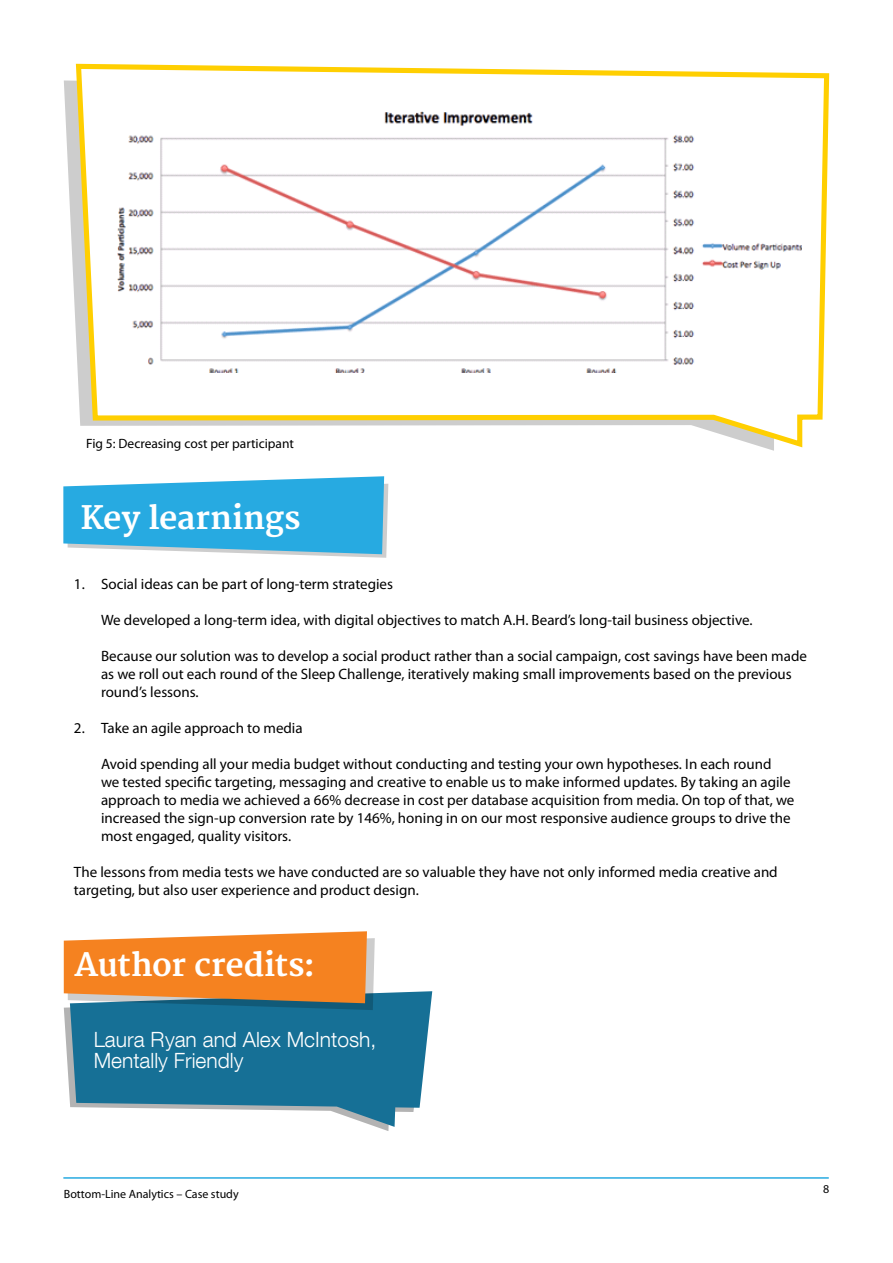
<style>
.page{position:relative;width:893px;height:1263px;background:#fff}
.page>*{position:absolute;margin:0;border:0;box-sizing:border-box;transform-origin:0 0}
.t1{font:700 31.5px "Merriweather";letter-spacing:-.005em;color:#fff}
.t2{font:300 21px/21px "Helvetica Neue LT Com";color:#fff}
.t3{font:15px/18px "Myriad Pro";color:#000}
.t4{font:13.5px "Myriad Pro";color:#000}
.t5{font:12px "Myriad Pro";color:#000}
</style>
<div class="page">
<hr style="left:63px;top:1177px;width:766px;height:2px;background:#27aae1">
<svg style="left:64px;top:1010px;width:325px;height:121px"></svg>
<svg style="left:70px;top:991px;width:362px;height:136px;background:#3f88a7"></svg>
<svg style="left:64px;top:931px;width:311px;height:79px;background:#d98a43"></svg>
<svg style="left:73px;top:63px;width:757px;height:388px"></svg>
<svg style="left:63px;top:476px;width:325px;height:82px;background:#4db7e3"></svg>
<img style="left:117px;top:112px;width:684px;height:261px">
<p class="t4" style="left:86px;top:435px;width:209px">Fig 5: Decreasing cost per participant</p>
<h1 class="t1" style="left:81px;top:499px;width:221px">Key learnings</h1>
<p class="t3" style="left:74px;top:574px;width:321px">1. Social ideas can be part of long-term strategies</p>
<p class="t3" style="left:101px;top:610px;width:653px">We developed a long-term idea, with digital objectives to match A.H. Beard’s long-tail business objective.</p>
<p class="t3" style="left:101px;top:646px;width:707px">Because our solution was to develop a social product rather than a social campaign, cost savings have been made as we roll out each round of the Sleep Challenge, iteratively making small improvements based on the previous round’s lessons.</p>
<p class="t3" style="left:74px;top:718px;width:230px">2. Take an agile approach to media</p>
<p class="t3" style="left:101px;top:754px;width:695px">Avoid spending all your media budget without conducting and testing your own hypotheses. In each round<br>we tested specific targeting, messaging and creative to enable us to make informed updates. By taking an agile approach to media we achieved a 66% decrease in cost per database acquisition from media. On top of that, we increased the sign-up conversion rate by 146%, honing in on our most responsive audience groups to drive the most engaged, quality visitors.</p>
<p class="t3" style="left:74px;top:862px;width:705px">The lessons from media tests we have conducted are so valuable they have not only informed media creative and targeting, but also user experience and product design.</p>
<h1 class="t1" style="left:74px;top:946px;width:242px">Author credits:</h1>
<h2 class="t2" style="left:94px;top:1029px;width:284px">Laura Ryan and Alex McIntosh,<br>Mentally Friendly</h2>
<p class="t5" style="left:64px;top:1186px;width:176px">Bottom-Line Analytics – Case study</p>
<p class="t5" style="left:823px;top:1182px;width:8px">8</p>
</div>
